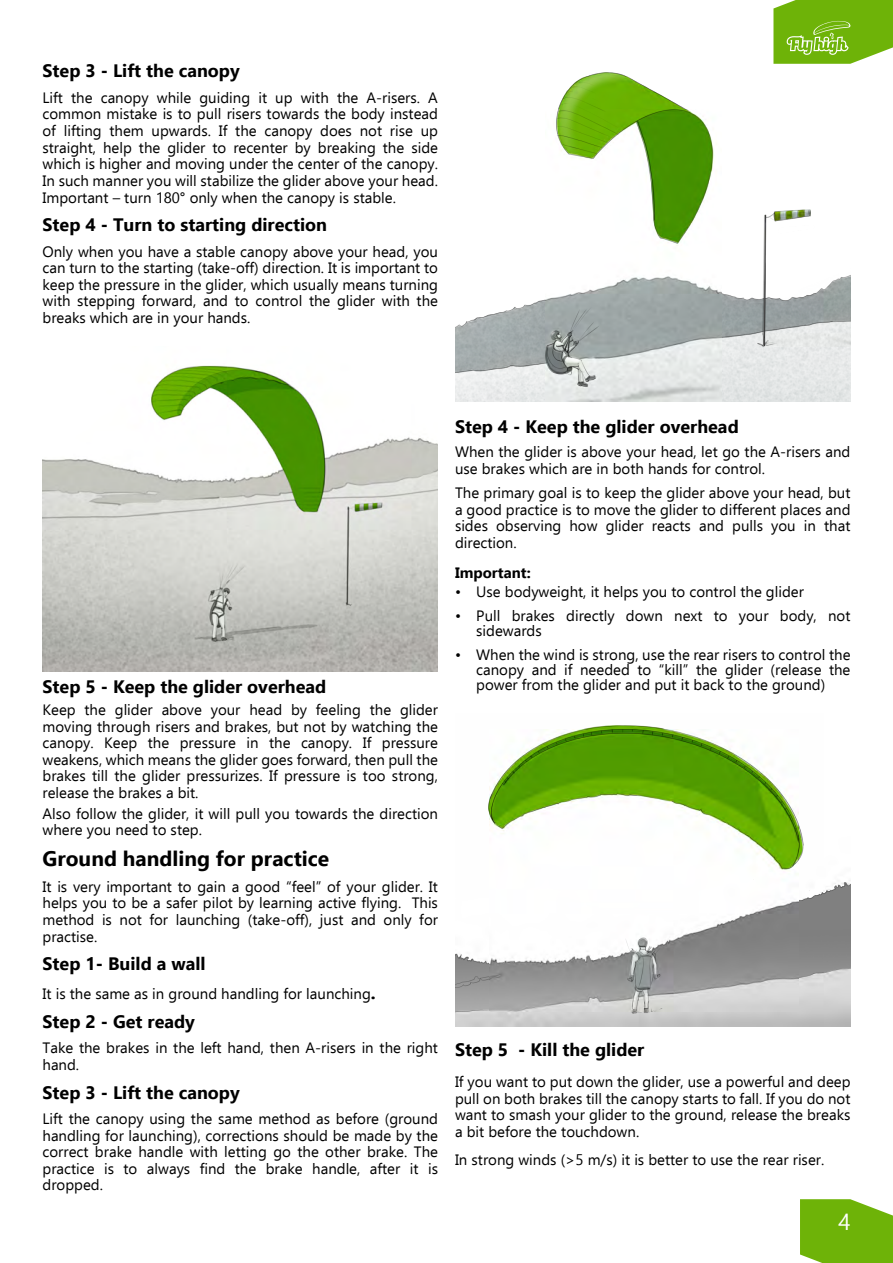
<style>
.page{position:relative;width:893px;height:1263px;background:#fff}
.page>*{position:absolute;margin:0;border:0;box-sizing:border-box;transform-origin:0 0}
.t1{font:22.8px "Ebrima";color:#fff}
.t2{font:700 21px "Ebrima";color:#000}
.t3{font:700 18px "Ebrima";color:#000}
.t4{font:15px/16.5px "Ebrima";color:#000;text-align:justify}
.t5{font:700 15px "Ebrima";color:#000}
.s1{font-weight:700;font-size:18px}
</style>
<div class="page">
<svg style="left:800px;top:1199px;width:93px;height:64px;background:#79b81b"></svg>
<svg style="left:773px;top:0;width:120px;height:64px;background:#7fbb25"></svg>
<img style="left:455px;top:384px;width:395px;height:17px">
<img style="left:455px;top:275px;width:395px;height:109px">
<img style="left:814px;top:334px;width:36px;height:12px">
<img style="left:545px;top:385px;width:176px;height:16px">
<img style="left:713px;top:148px;width:101px;height:237px">
<img style="left:545px;top:72px;width:168px;height:314px">
<img style="left:43px;top:365px;width:395px;height:306px">
<img style="left:455px;top:880px;width:395px;height:140px">
<img style="left:488px;top:725px;width:315px;height:289px">
<p class="t3" style="left:43px;top:64px;width:199px">Step 3 - Lift the canopy</p>
<p class="t4" style="left:43px;top:91px;width:397px">Lift the canopy while guiding it up with the A-risers. A common mistake is to pull risers towards the body instead of lifting them upwards. If the canopy does not rise up straight, help the glider to recenter by breaking the side which is higher and moving under the center of the canopy.<br>In such manner you will stabilize the glider above your head.<br>Important – turn 180° only when the canopy is stable.</p>
<p class="t3" style="left:43px;top:218px;width:286px">Step 4 - Turn to starting direction</p>
<p class="t4" style="left:43px;top:245px;width:397px">Only when you have a stable canopy above your head, you can turn to the starting (take-off) direction. It is important to keep the pressure in the glider, which usually means turning with stepping forward, and to control the glider with the breaks which are in your hands.</p>
<p class="t3" style="left:43px;top:679px;width:285px">Step 5 - Keep the glider overhead</p>
<p class="t4" style="left:43px;top:703px;width:397px">Keep the glider above your head by feeling the glider moving through risers and brakes, but not by watching the canopy. Keep the pressure in the canopy. If pressure weakens, which means the glider goes forward, then pull the brakes till the glider pressurizes. If pressure is too strong, release the brakes a bit.</p>
<p class="t4" style="left:43px;top:807px;width:397px">Also follow the glider, it will pull you towards the direction where you need to step.</p>
<h2 class="t2" style="left:43px;top:850px;width:288px">Ground handling for practice</h2>
<p class="t4" style="left:43px;top:879px;width:397px">It is very important to gain a good “feel” of your glider. It helps you to be a safer pilot by learning active flying. This method is not for launching (take-off), just and only for practise.</p>
<p class="t3" style="left:43px;top:957px;width:165px">Step 1- Build a wall</p>
<p class="t4" style="left:43px;top:987px;width:335px">It is the same as in ground handling for launching<span class="s1">.</span></p>
<p class="t3" style="left:43px;top:1015px;width:154px">Step 2 - Get ready</p>
<p class="t4" style="left:43px;top:1041px;width:397px">Take the brakes in the left hand, then A-risers in the right hand.</p>
<p class="t3" style="left:43px;top:1085px;width:199px">Step 3 - Lift the canopy</p>
<p class="t4" style="left:43px;top:1112px;width:397px">Lift the canopy using the same method as before (ground handling for launching), corrections should be made by the correct brake handle with letting go the other brake. The practice is to always find the brake handle, after it is dropped.</p>
<p class="t3" style="left:455px;top:420px;width:285px">Step 4 - Keep the glider overhead</p>
<p class="t4" style="left:455px;top:445px;width:397px">When the glider is above your head, let go the A-risers and use brakes which are in both hands for control.</p>
<p class="t4" style="left:455px;top:486px;width:397px">The primary goal is to keep the glider above your head, but a good practice is to move the glider to different places and sides observing how glider reacts and pulls you in that direction.</p>
<p class="t5" style="left:455px;top:567px;width:77px">Important:</p>
<p class="t4" style="left:455px;top:585px;width:350px">• Use bodyweight, it helps you to control the glider</p>
<p class="t4" style="left:476px;top:610px;width:376px;line-height:15px;text-indent:-21px">• Pull brakes directly down next to your body, not sidewards</p>
<p class="t4" style="left:476px;top:649px;width:376px;line-height:15px;text-indent:-21px">• When the wind is strong, use the rear risers to control the canopy and if needed to “kill” the glider (release the power from the glider and put it back to the ground)</p>
<p class="t3" style="left:455px;top:1042px;width:191px">Step 5 - Kill the glider</p>
<p class="t4" style="left:455px;top:1075px;width:397px">If you want to put down the glider, use a powerful and deep pull on both brakes till the canopy starts to fall. If you do not want to smash your glider to the ground, release the breaks a bit before the touchdown.</p>
<p class="t4" style="left:455px;top:1153px;width:371px">In strong winds (&gt;5 m/s) it is better to use the rear riser.</p>
<h1 class="t1" style="left:838px;top:1213px;width:14px">4</h1>
</div>
